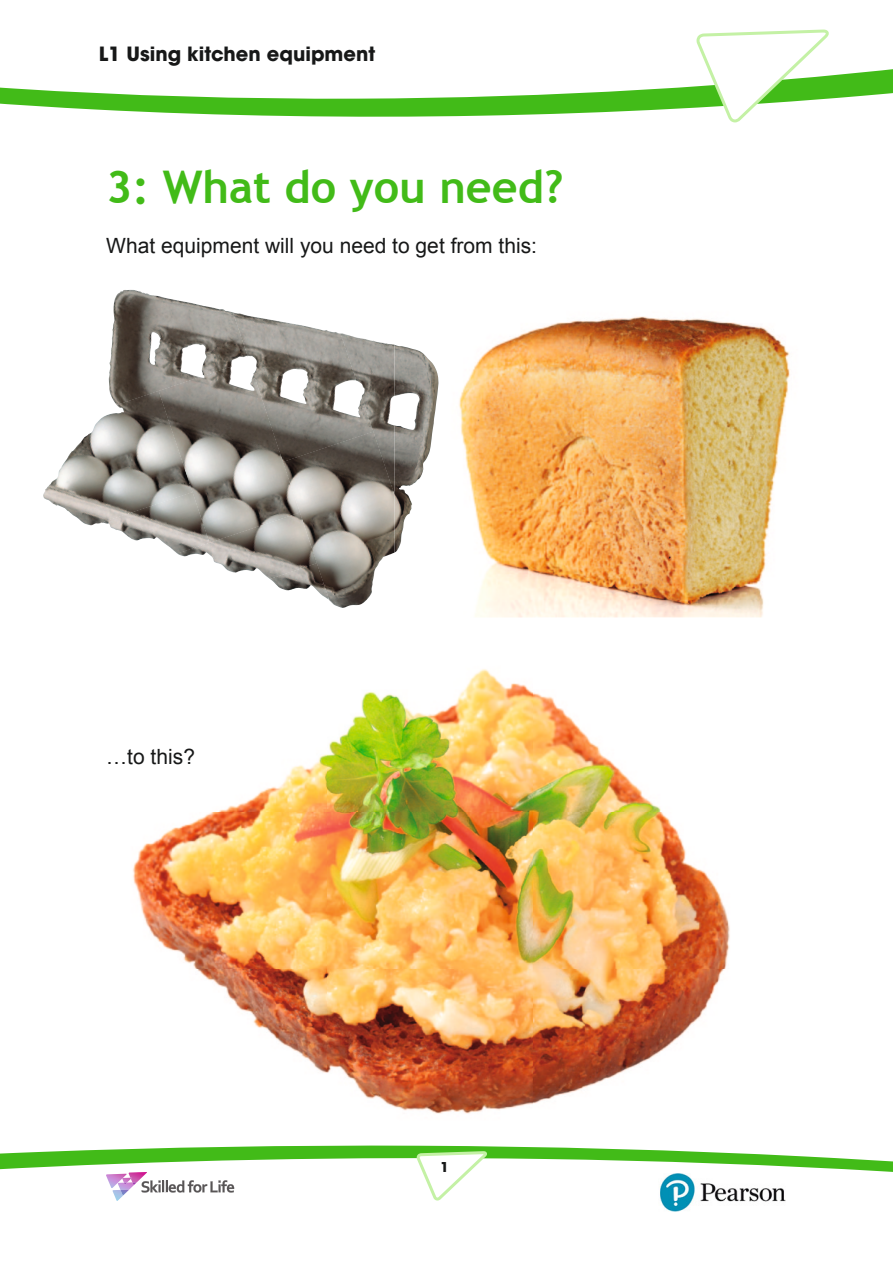
<style>
.page{position:relative;width:893px;height:1263px;background:#fff}
.page>*{position:absolute;margin:0;border:0;box-sizing:border-box;transform-origin:0 0}
.t1{font:700 45px "Trebuchet MS";color:#42bb18}
.t2{font:21px "Arial";color:#171818}
.t3{font:700 19.5px "ITC Avant Garde Std";color:#171818}
.t4{font:700 13.5px "ITC Avant Garde Std";color:#171818}
</style>
<div class="page">
<svg style="left:0;top:69px;width:893px;height:48px"></svg>
<svg style="left:696px;top:30px;width:133px;height:92px"></svg>
<svg style="left:0;top:1145px;width:893px;height:56px"></svg>
<img style="left:394px;top:316px;width:396px;height:301px">
<img style="left:133px;top:669px;width:597px;height:445px">
<img style="left:109px;top:290px;width:123px;height:101px">
<img style="left:233px;top:312px;width:107px;height:119px">
<img style="left:43px;top:391px;width:115px;height:134px">
<img style="left:158px;top:366px;width:142px;height:146px">
<img style="left:340px;top:333px;width:54px;height:98px">
<img style="left:99px;top:492px;width:111px;height:61px">
<img style="left:283px;top:431px;width:111px;height:177px">
<img style="left:177px;top:512px;width:140px;height:67px">
<img style="left:270px;top:563px;width:59px;height:37px">
<img style="left:394px;top:393px;width:29px;height:160px">
<img style="left:658px;top:1173px;width:128px;height:38px">
<p class="t3" style="left:99px;top:41px;width:278px">L1 Using kitchen equipment</p>
<h1 class="t1" style="left:106px;top:159px;width:459px">3: What do you need?</h1>
<p class="t2" style="left:106px;top:232px;width:432px">What equipment will you need to get from this:</p>
<p class="t2" style="left:106px;top:743px;width:90px">…to this?</p>
<p class="t4" style="left:440px;top:1158px;width:10px">1</p>
</div>
